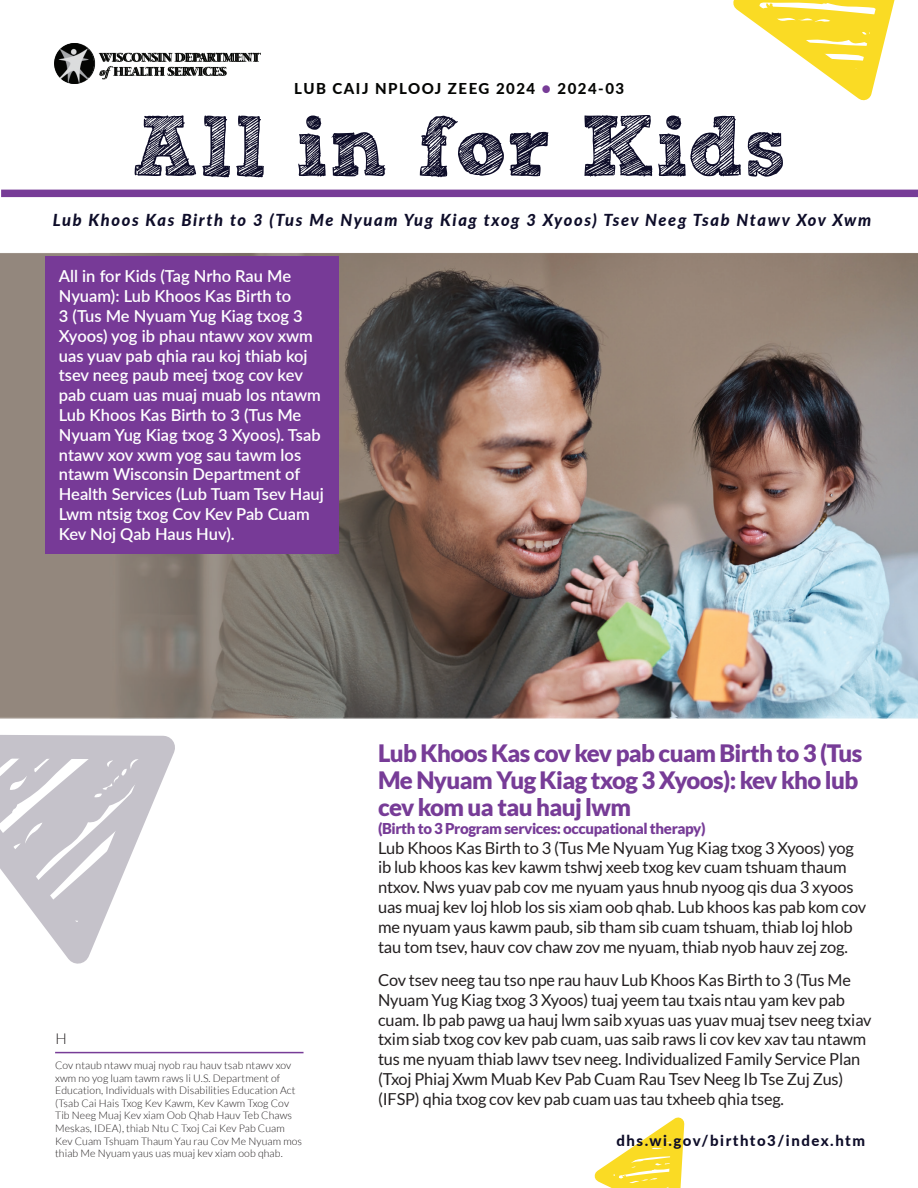
<style>
.page{position:relative;width:918px;height:1188px;background:#fff}
.page>*{position:absolute;margin:0;border:0;box-sizing:border-box;transform-origin:0 0}
.t1{font:85.5px "Sketch Rockwell";color:#0e0d29}
.Heading_1{font:900 24px/27px "Lato";letter-spacing:-.025em;color:#773c97}
.Body_Text_for_Newsletter{font:16.5px/19.8px "Lato";letter-spacing:-.01em;color:#231f20}
.t2{font:600 16.5px/19.8px "Lato";color:#fff}
.t3{font:italic 800 16.5px "Lato";letter-spacing:.1em;color:#0e0d29}
.Heading_1-2{font:900 15px "Lato";letter-spacing:-.025em;color:#773c97}
.t4{font:800 15px "Lato";letter-spacing:.1em;color:#0e0d29}
.t5{font:800 15px "Lato";letter-spacing:.1em;color:#040503}
.Citation_language{font:300 15px "Lato";color:#231f20}
.Citation_language-2{font:300 10.5px/12.6px "Lato";letter-spacing:.01em;color:#231f20}
.s1{color:#773c97}
</style>
<div class="page">
<svg style="left:595px;top:1117px;width:90px;height:71px"></svg>
<img style="left:1px;top:0;width:917px;height:1054px">
<img style="left:54px;top:43px;width:205px;height:40px">
<div style="left:45px;top:256px;width:294px;height:297px;background:#773a97"></div>
<hr style="left:55px;top:1052px;width:249px;height:1px;background:#773c97">
<p class="t5" style="left:294px;top:77px;width:331px">LUB CAIJ NPLOOJ ZEEG 2024 <span class="s1">●</span> 2024-03</p>
<p class="t1" style="left:132px;top:100px;width:656px">All in for Kids</p>
<p class="t3" style="left:53px;top:208px;width:820px">Lub Khoos Kas Birth to 3 (Tus Me Nyuam Yug Kiag txog 3 Xyoos) Tsev Neeg Tsab Ntawv Xov Xwm</p>
<p class="t2" style="left:59px;top:266px;width:267px">All in for Kids (Tag Nrho Rau Me<br>Nyuam): Lub Khoos Kas Birth to<br>3 (Tus Me Nyuam Yug Kiag txog 3<br>Xyoos) yog ib phau ntawv xov xwm uas yuav pab qhia rau koj thiab koj tsev neeg paub meej txog cov kev pab cuam uas muaj muab los ntawm<br>Lub Khoos Kas Birth to 3 (Tus Me<br>Nyuam Yug Kiag txog 3 Xyoos). Tsab ntawv xov xwm yog sau tawm los ntawm Wisconsin Department of<br>Health Services (Lub Tuam Tsev Hauj<br>Lwm ntsig txog Cov Kev Pab Cuam<br>Kev Noj Qab Haus Huv).</p>
<p class="Citation_language" style="left:56px;top:1031px;width:13px">H</p>
<p class="Citation_language-2" style="left:55px;top:1059px;width:248px">Cov ntaub ntawv muaj nyob rau hauv tsab ntawv xov xwm no yog luam tawm raws li U.S. Department of Education, Individuals with Disabilities Education Act (Tsab Cai Hais Txog Kev Kawm, Kev Kawm Txog Cov Tib Neeg Muaj Kev xiam Oob Qhab Hauv Teb Chaws Meskas, IDEA), thiab Ntu C Txoj Cai Kev Pab Cuam Kev Cuam Tshuam Thaum Yau rau Cov Me Nyuam mos thiab Me Nyuam yaus uas muaj kev xiam oob qhab.</p>
<p class="Heading_1" style="left:378px;top:739px;width:486px">Lub Khoos Kas cov kev pab cuam Birth to 3 (Tus<br>Me Nyuam Yug Kiag txog 3 Xyoos): kev kho lub cev kom ua tau hauj lwm</p>
<p class="Heading_1-2" style="left:378px;top:820px;width:329px">(Birth to 3 Program services: occupational therapy)</p>
<p class="Body_Text_for_Newsletter" style="left:378px;top:838px;width:490px">Lub Khoos Kas Birth to 3 (Tus Me Nyuam Yug Kiag txog 3 Xyoos) yog ib lub khoos kas kev kawm tshwj xeeb txog kev cuam tshuam thaum ntxov. Nws yuav pab cov me nyuam yaus hnub nyoog qis dua 3 xyoos uas muaj kev loj hlob los sis xiam oob qhab. Lub khoos kas pab kom cov me nyuam yaus kawm paub, sib tham sib cuam tshuam, thiab loj hlob tau tom tsev, hauv cov chaw zov me nyuam, thiab nyob hauv zej zog.</p>
<p class="Body_Text_for_Newsletter" style="left:378px;top:970px;width:495px">Cov tsev neeg tau tso npe rau hauv Lub Khoos Kas Birth to 3 (Tus Me Nyuam Yug Kiag txog 3 Xyoos) tuaj yeem tau txais ntau yam kev pab cuam. Ib pab pawg ua hauj lwm saib xyuas uas yuav muaj tsev neeg txiav txim siab txog cov kev pab cuam, uas saib raws li cov kev xav tau ntawm tus me nyuam thiab lawv tsev neeg. Individualized Family Service Plan (Txoj Phiaj Xwm Muab Kev Pab Cuam Rau Tsev Neeg Ib Tse Zuj Zus) (IFSP) qhia txog cov kev pab cuam uas tau txheeb qhia tseg.</p>
<p class="t4" style="left:616px;top:1129px;width:250px">dhs.wi.gov/birthto3/index.htm</p>
</div>
